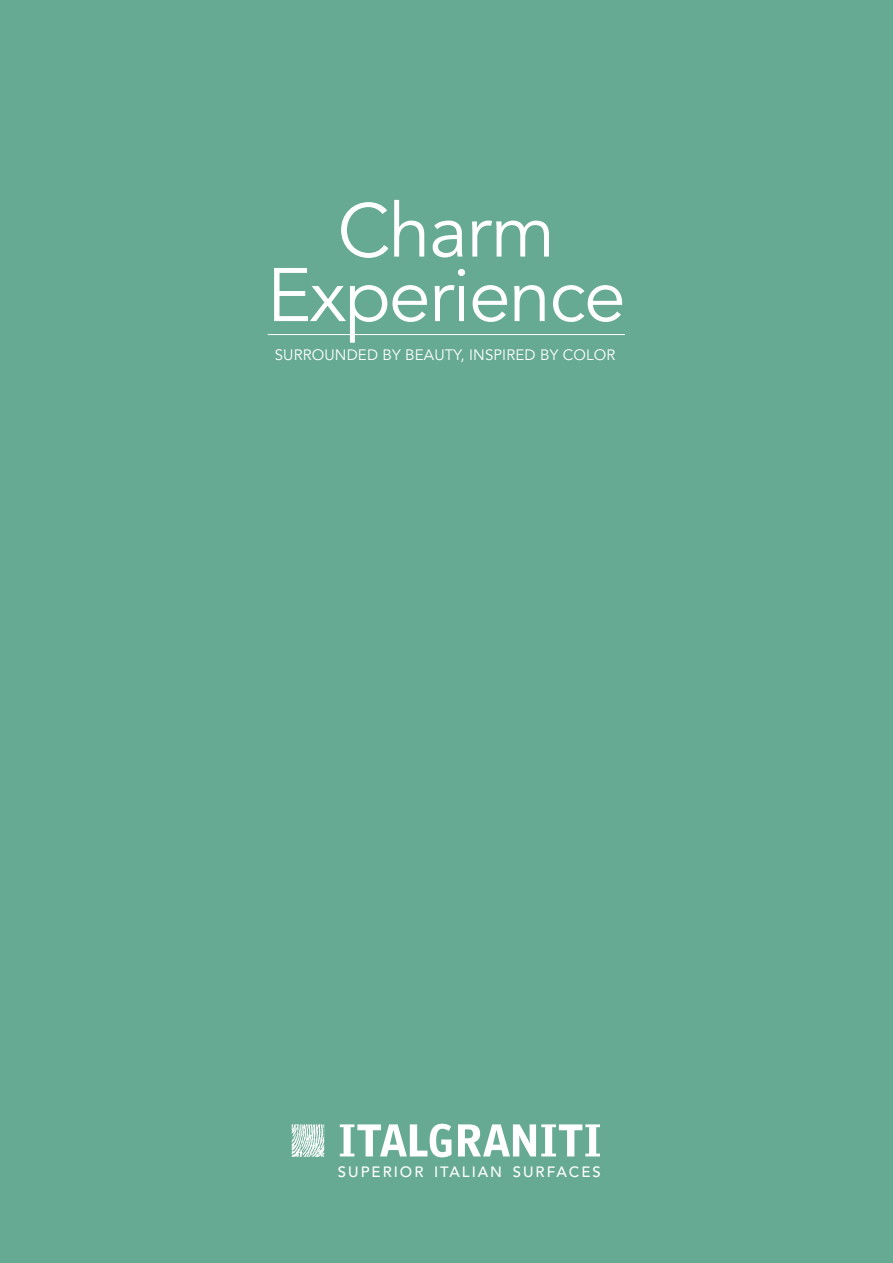
<style>
.page{position:relative;width:893px;height:1263px;background:#67aa93}
.page>*{position:absolute;margin:0;border:0;box-sizing:border-box;transform-origin:0 0}
.t1{font:75px/64.5px "Avenir LT Std";letter-spacing:-.02em;color:#fff;text-align:center}
.t2{font:15px "Avenir LT Std";letter-spacing:.01em;color:#fff}
.t3{font:500 14.85px "Avenir LT Std";letter-spacing:.135em;color:#fff}
</style>
<div class="page">
<svg style="left:292px;top:1124px;width:32px;height:33px"></svg>
<svg style="left:458px;top:1124px;width:142px;height:32px"></svg>
<svg style="left:340px;top:1124px;width:111px;height:33px"></svg>
<hr style="left:268px;top:334px;width:357px;height:1px;background:#fff">
<h1 class="t1" style="left:267px;top:201px;width:360px">Charm<br>Experience</h1>
<p class="t2" style="left:275px;top:347px;width:342px">SURROUNDED BY BEAUTY, INSPIRED BY COLOR</p>
<p class="t3" style="left:338px;top:1163px;width:264px">SUPERIOR ITALIAN SURFACES</p>
</div>
